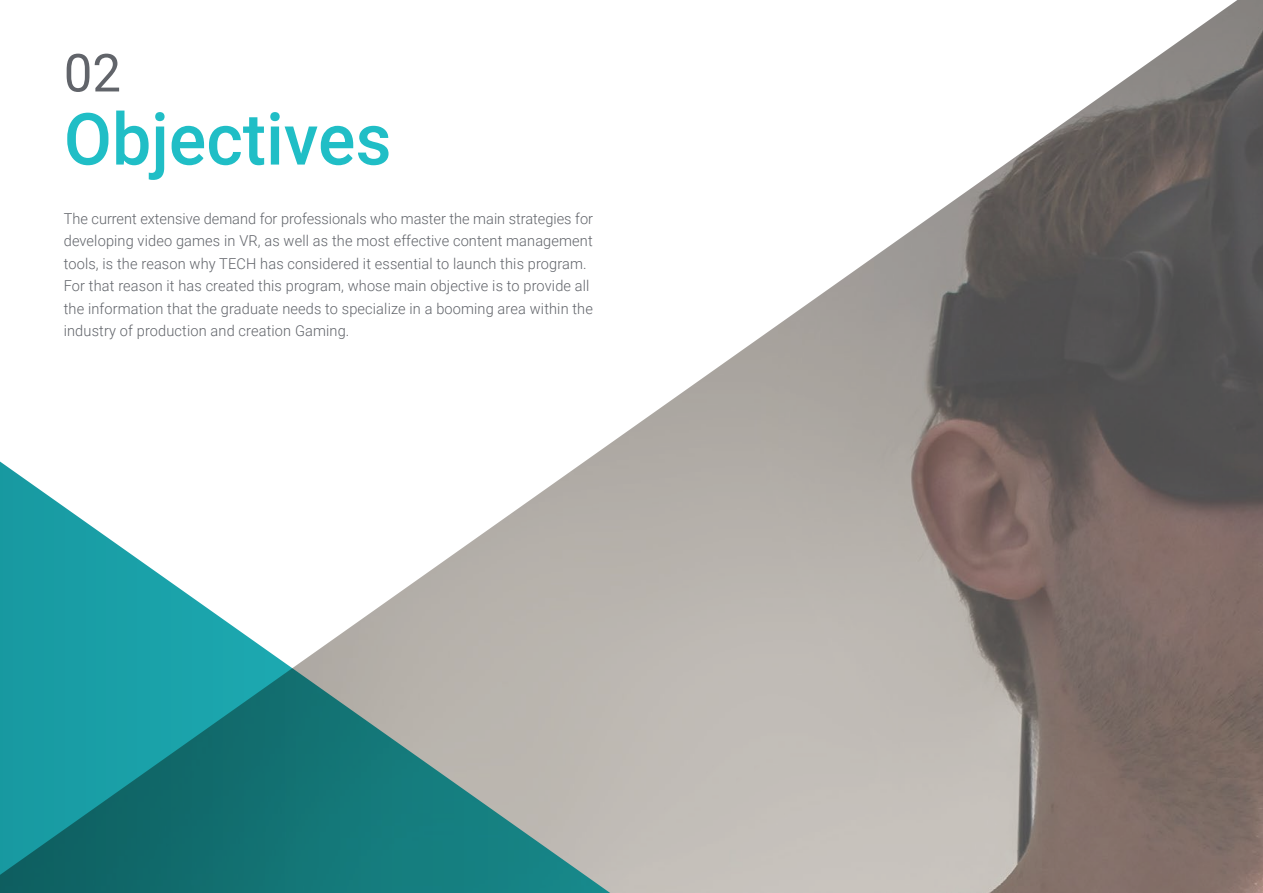
<style>
.page{position:relative;width:1263px;height:893px;background:#fff}
.page>*{position:absolute;margin:0;border:0;box-sizing:border-box;transform-origin:0 0}
.t1{font:500 72px "Roboto";color:#20bec6}
.t2{font:52.5px "Roboto";color:#61646a}
.t3{font:300 15px/22.5px "Roboto";letter-spacing:.01em;color:#61646a}
</style>
<div class="page">
<img style="left:607px;top:0;width:656px;height:893px">
<svg style="left:0;top:446px;width:640px;height:447px"></svg>
<h2 class="t2" style="left:64px;top:36px;width:59px">02</h2>
<h1 class="t1" style="left:64px;top:89px;width:329px">Objectives</h1>
<p class="t3" style="left:64px;top:207px;width:531px">The current extensive demand for professionals who master the main strategies for developing video games in VR, as well as the most effective content management tools, is the reason why TECH has considered it essential to launch this program.<br>For that reason it has created this program, whose main objective is to provide all the information that the graduate needs to specialize in a booming area within the industry of production and creation Gaming.</p>
</div>
